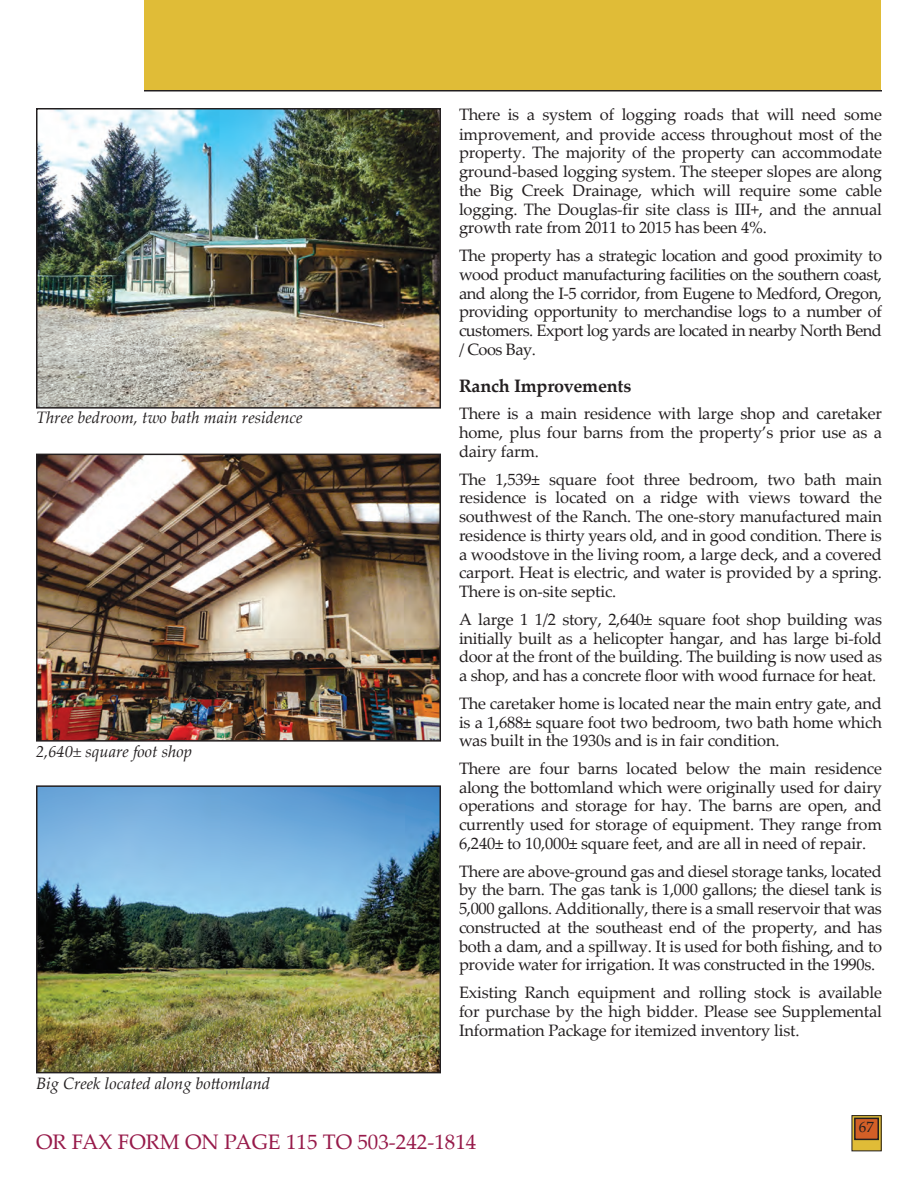
<style>
.page{position:relative;width:918px;height:1188px;background:#fff}
.page>*{position:absolute;margin:0;border:0;box-sizing:border-box;transform-origin:0 0}
.t1{font:21px "Palatino Linotype";color:#971a4a}
.t2{font:700 18px "Palatino Linotype";letter-spacing:-.01em;color:#231f20}
.t3{font:16.5px/18.8px "Palatino Linotype";letter-spacing:-.01em;color:#231f20;text-align:justify}
.t4{font:italic 16.5px "Palatino Linotype";color:#231f20}
.t5{font:15px "Palatino Linotype";color:#231f20}
</style>
<div class="page">
<svg style="left:854px;top:1117px;width:26px;height:32px"></svg>
<div style="left:852px;top:1115px;width:30px;height:36px;border:1px solid #231f20"></div>
<div style="left:855px;top:1118px;width:23px;height:21px;background:#d35f27"></div>
<div style="left:854px;top:1118px;width:25px;height:22px;border:2px solid #231f20"></div>
<hr style="left:144px;top:90px;width:738px;height:2px;background:#231f20">
<div style="left:145px;top:0;width:736px;height:90px;background:#e0bc37"></div>
<img style="left:39px;top:457px;width:399px;height:282px">
<div style="left:36px;top:454px;width:405px;height:288px;border:2px solid #231f20"></div>
<img style="left:39px;top:111px;width:399px;height:295px">
<div style="left:36px;top:108px;width:405px;height:301px;border:2px solid #231f20"></div>
<img style="left:39px;top:788px;width:399px;height:282px">
<div style="left:36px;top:785px;width:405px;height:288px;border:2px solid #231f20"></div>
<p class="t4" style="left:36px;top:406px;width:268px">Three bedroom, two bath main residence</p>
<p class="t4" style="left:36px;top:740px;width:158px">2,640± square foot shop</p>
<p class="t4" style="left:36px;top:1071px;width:236px">Big Creek located along bottomland</p>
<p class="t3" style="left:459px;top:104px;width:425px">There is a system of logging roads that will need some improvement, and provide access throughout most of the property. The majority of the property can accommodate ground-based logging system. The steeper slopes are along the Big Creek Drainage, which will require some cable logging. The Douglas-fir site class is III+, and the annual growth rate from 2011 to 2015 has been 4%.</p>
<p class="t3" style="left:459px;top:245px;width:425px">The property has a strategic location and good proximity to wood product manufacturing facilities on the southern coast, and along the I-5 corridor, from Eugene to Medford, Oregon, providing opportunity to merchandise logs to a number of customers. Export log yards are located in nearby North Bend / Coos Bay.</p>
<p class="t2" style="left:459px;top:373px;width:174px">Ranch Improvements</p>
<p class="t3" style="left:459px;top:404px;width:424px">There is a main residence with large shop and caretaker home, plus four barns from the property’s prior use as a dairy farm.</p>
<p class="t3" style="left:459px;top:469px;width:425px">The 1,539± square foot three bedroom, two bath main residence is located on a ridge with views toward the southwest of the Ranch. The one-story manufactured main residence is thirty years old, and in good condition. There is a woodstove in the living room, a large deck, and a covered carport. Heat is electric, and water is provided by a spring.<br>There is on-site septic.</p>
<p class="t3" style="left:459px;top:609px;width:425px">A large 1 1/2 story, 2,640± square foot shop building was initially built as a helicopter hangar, and has large bi-fold door at the front of the building. The building is now used as a shop, and has a concrete floor with wood furnace for heat.</p>
<p class="t3" style="left:459px;top:693px;width:424px">The caretaker home is located near the main entry gate, and is a 1,688± square foot two bedroom, two bath home which was built in the 1930s and is in fair condition.</p>
<p class="t3" style="left:459px;top:758px;width:425px">There are four barns located below the main residence along the bottomland which were originally used for dairy operations and storage for hay. The barns are open, and currently used for storage of equipment. They range from 6,240± to 10,000± square feet, and are all in need of repair.</p>
<p class="t3" style="left:459px;top:861px;width:425px">There are above-ground gas and diesel storage tanks, located by the barn. The gas tank is 1,000 gallons; the diesel tank is 5,000 gallons. Additionally, there is a small reservoir that was constructed at the southeast end of the property, and has both a dam, and a spillway. It is used for both fishing, and to provide water for irrigation. It was constructed in the 1990s.</p>
<p class="t3" style="left:459px;top:983px;width:424px">Existing Ranch equipment and rolling stock is available for purchase by the high bidder. Please see Supplemental Information Package for itemized inventory list.</p>
<p class="t1" style="left:36px;top:1127px;width:442px">OR FAX FORM ON PAGE 115 TO 503-242-1814</p>
<p class="t5" style="left:859px;top:1117px;width:16px">67</p>
</div>
